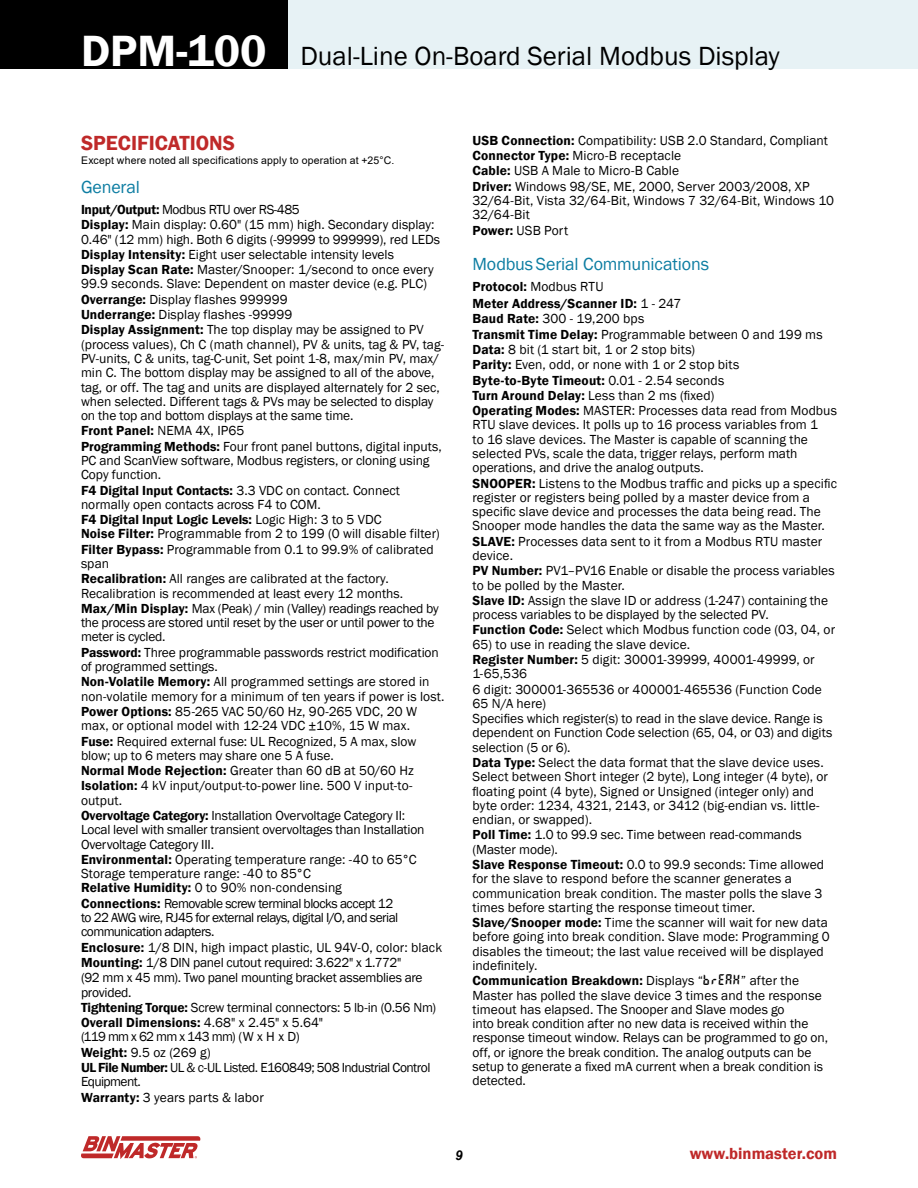
<style>
.page{position:relative;width:918px;height:1188px;background:#fff}
.page>*{position:absolute;margin:0;border:0;box-sizing:border-box;transform-origin:0 0}
.t1{font:27px "Franklin Gothic";color:#000}
.t2{font:600 21px "Franklin Gothic";color:#bf2929}
.t3{font:18px "Franklin Gothic";letter-spacing:-.01em;color:#0d7da2}
.t4{font:600 16.5px "Franklin Gothic";color:#bf2929}
.t5{font:13.5px/14.9px "Franklin Gothic";color:#000}
.t6{font:italic 700 13.5px "Arial";color:#000}
.t7{font:10.5px "Arial";letter-spacing:.015em;color:#000}
.s1{font-weight:600;font-size:45px;color:#fff}
.s2{font-weight:600}
.s3{font-family:"Pro Vu Seven Segment LED"}
</style>
<div class="page">
<div style="left:169px;top:0;width:749px;height:69px;background:#e7f2f5"></div>
<div style="left:0;top:0;width:288px;height:69px;background:#000"></div>
<svg style="left:81px;top:1136px;width:119px;height:23px"></svg>
<h1 class="t1" style="left:81px;top:39px;width:700px"><span class="s1">DPM-100</span> Dual-Line On-Board Serial Modbus Display</h1>
<h2 class="t2" style="left:81px;top:130px;width:156px">SPECIFICATIONS</h2>
<p class="t7" style="left:81px;top:153px;width:315px">Except where noted all specifications apply to operation at +25°C.</p>
<h3 class="t3" style="left:81px;top:176px;width:60px">General</h3>
<p class="t5" style="left:81px;top:202px;width:365px"><span class="s2">Input/Output:</span> Modbus RTU over RS-485<br><span class="s2">Display:</span> Main display: 0.60" (15 mm) high. Secondary display:<br>0.46" (12 mm) high. Both 6 digits (-99999 to 999999), red LEDs <span class="s2">Display Intensity:</span> Eight user selectable intensity levels<br><span class="s2">Display Scan Rate:</span> Master/Snooper: 1/second to once every 99.9 seconds. Slave: Dependent on master device (e.g. PLC)<br><span class="s2">Overrange:</span> Display flashes 999999<br><span class="s2">Underrange:</span> Display flashes -99999<br><span class="s2">Display Assignment:</span> The top display may be assigned to PV (process values), Ch C (math channel), PV &amp; units, tag &amp; PV, tag-PV-units, C &amp; units, tag-C-unit, Set point 1-8, max/min PV, max/ min C. The bottom display may be assigned to all of the above, tag, or off. The tag and units are displayed alternately for 2 sec, when selected. Different tags &amp; PVs may be selected to display on the top and bottom displays at the same time.<br><span class="s2">Front Panel:</span> NEMA 4X, IP65<br><span class="s2">Programming Methods:</span> Four front panel buttons, digital inputs, PC and ScanView software, Modbus registers, or cloning using Copy function.<br><span class="s2">F4 Digital Input Contacts:</span> 3.3 VDC on contact. Connect normally open contacts across F4 to COM.<br><span class="s2">F4 Digital Input Logic Levels:</span> Logic High: 3 to 5 VDC<br><span class="s2">Noise Filter:</span> Programmable from 2 to 199 (0 will disable filter)<br><span class="s2">Filter Bypass:</span> Programmable from 0.1 to 99.9% of calibrated span<br><span class="s2">Recalibration:</span> All ranges are calibrated at the factory.<br>Recalibration is recommended at least every 12 months.<br><span class="s2">Max/Min Display:</span> Max (Peak) / min (Valley) readings reached by the process are stored until reset by the user or until power to the meter is cycled.<br><span class="s2">Password:</span> Three programmable passwords restrict modification of programmed settings.<br><span class="s2">Non-Volatile Memory:</span> All programmed settings are stored in non-volatile memory for a minimum of ten years if power is lost.<br><span class="s2">Power Options:</span> 85-265 VAC 50/60 Hz, 90-265 VDC, 20 W max, or optional model with 12-24 VDC ±10%, 15 W max.<br><span class="s2">Fuse:</span> Required external fuse: UL Recognized, 5 A max, slow blow; up to 6 meters may share one 5 A fuse.<br><span class="s2">Normal Mode Rejection:</span> Greater than 60 dB at 50/60 Hz <span class="s2">Isolation:</span> 4 kV input/output-to-power line. 500 V input-to&shy;output.<br><span class="s2">Overvoltage Category:</span> Installation Overvoltage Category II:<br>Local level with smaller transient overvoltages than Installation Overvoltage Category III.<br><span class="s2">Environmental:</span> Operating temperature range: -40 to 65°C Storage temperature range: -40 to 85°C<br><span class="s2">Relative Humidity:</span> 0 to 90% non-condensing<br><span class="s2">Connections:</span> Removable screw terminal blocks accept 12<br>to 22 AWG wire, RJ45 for external relays, digital I/O, and serial communication adapters.<br><span class="s2">Enclosure:</span> 1/8 DIN, high impact plastic, UL 94V-0, color: black <span class="s2">Mounting:</span> 1/8 DIN panel cutout required: 3.622" x 1.772"<br>(92 mm x 45 mm). Two panel mounting bracket assemblies are provided.<br><span class="s2">Tightening Torque:</span> Screw terminal connectors: 5 lb-in (0.56 Nm)<br><span class="s2">Overall Dimensions:</span> 4.68" x 2.45" x 5.64"<br>(119 mm x 62 mm x 143 mm) (W x H x D)<br><span class="s2">Weight:</span> 9.5 oz (269 g)<br><span class="s2">UL File Number:</span> UL &amp; c-UL Listed. E160849; 508 Industrial Control Equipment.<br><span class="s2">Warranty:</span> 3 years parts &amp; labor</p>
<p class="t5" style="left:472px;top:133px;width:363px"><span class="s2">USB Connection:</span> Compatibility: USB 2.0 Standard, Compliant <span class="s2">Connector Type:</span> Micro-B receptacle<br><span class="s2">Cable:</span> USB A Male to Micro-B Cable<br><span class="s2">Driver:</span> Windows 98/SE, ME, 2000, Server 2003/2008, XP 32/64-Bit, Vista 32/64-Bit, Windows 7 32/64-Bit, Windows 10<br>32/64-Bit<br><span class="s2">Power:</span> USB Port</p>
<h3 class="t3" style="left:472px;top:253px;width:238px">Modbus Serial Communications</h3>
<p class="t5" style="left:472px;top:280px;width:366px"><span class="s2">Protocol:</span> Modbus RTU<br><span class="s2">Meter Address/Scanner ID:</span> 1 - 247<br><span class="s2">Baud Rate:</span> 300 - 19,200 bps<br><span class="s2">Transmit Time Delay:</span> Programmable between 0 and 199 ms <span class="s2">Data:</span> 8 bit (1 start bit, 1 or 2 stop bits)<br><span class="s2">Parity:</span> Even, odd, or none with 1 or 2 stop bits<br><span class="s2">Byte-to-Byte Timeout:</span> 0.01 - 2.54 seconds<br><span class="s2">Turn Around Delay:</span> Less than 2 ms (fixed)<br><span class="s2">Operating Modes:</span> MASTER: Processes data read from Modbus RTU slave devices. It polls up to 16 process variables from 1<br>to 16 slave devices. The Master is capable of scanning the selected PVs, scale the data, trigger relays, perform math operations, and drive the analog outputs.<br><span class="s2">SNOOPER:</span> Listens to the Modbus traffic and picks up a specific register or registers being polled by a master device from a specific slave device and processes the data being read. The Snooper mode handles the data the same way as the Master.<br><span class="s2">SLAVE:</span> Processes data sent to it from a Modbus RTU master device.<br><span class="s2">PV Number:</span> PV1–PV16 Enable or disable the process variables to be polled by the Master.<br><span class="s2">Slave ID:</span> Assign the slave ID or address (1-247) containing the process variables to be displayed by the selected PV.<br><span class="s2">Function Code:</span> Select which Modbus function code (03, 04, or</p>
<p class="t5" style="left:472px;top:637px;width:361px">65) to use in reading the slave device.<br><span class="s2">Register Number:</span> 5 digit: 30001-39999, 40001-49999, or 1-65,536<br>6 digit: 300001-365536 or 400001-465536 (Function Code 65 N/A here)<br>Specifies which register(s) to read in the slave device. Range is dependent on Function Code selection (65, 04, or 03) and digits selection (5 or 6).<br><span class="s2">Data Type:</span> Select the data format that the slave device uses.<br>Select between Short integer (2 byte), Long integer (4 byte), or floating point (4 byte), Signed or Unsigned (integer only) and byte order: 1234, 4321, 2143, or 3412 (big-endian vs. little&shy;endian, or swapped).<br><span class="s2">Poll Time:</span> 1.0 to 99.9 sec. Time between read-commands (Master mode).<br><span class="s2">Slave Response Timeout:</span> 0.0 to 99.9 seconds: Time allowed for the slave to respond before the scanner generates a communication break condition. The master polls the slave 3 times before starting the response timeout timer.<br><span class="s2">Slave/Snooper mode:</span> Time the scanner will wait for new data before going into break condition. Slave mode: Programming 0 disables the timeout; the last value received will be displayed indefinitely.<br><span class="s2">Communication Breakdown:</span> Displays “<span class="s3">brEAK</span>” after the Master has polled the slave device 3 times and the response timeout has elapsed. The Snooper and Slave modes go<br>into break condition after no new data is received within the response timeout window. Relays can be programmed to go on, off, or ignore the break condition. The analog outputs can be setup to generate a fixed mA current when a break condition is detected.</p>
<p class="t6" style="left:455px;top:1146px;width:9px">9</p>
<p class="t4" style="left:690px;top:1143px;width:149px">www.binmaster.com</p>
</div>
